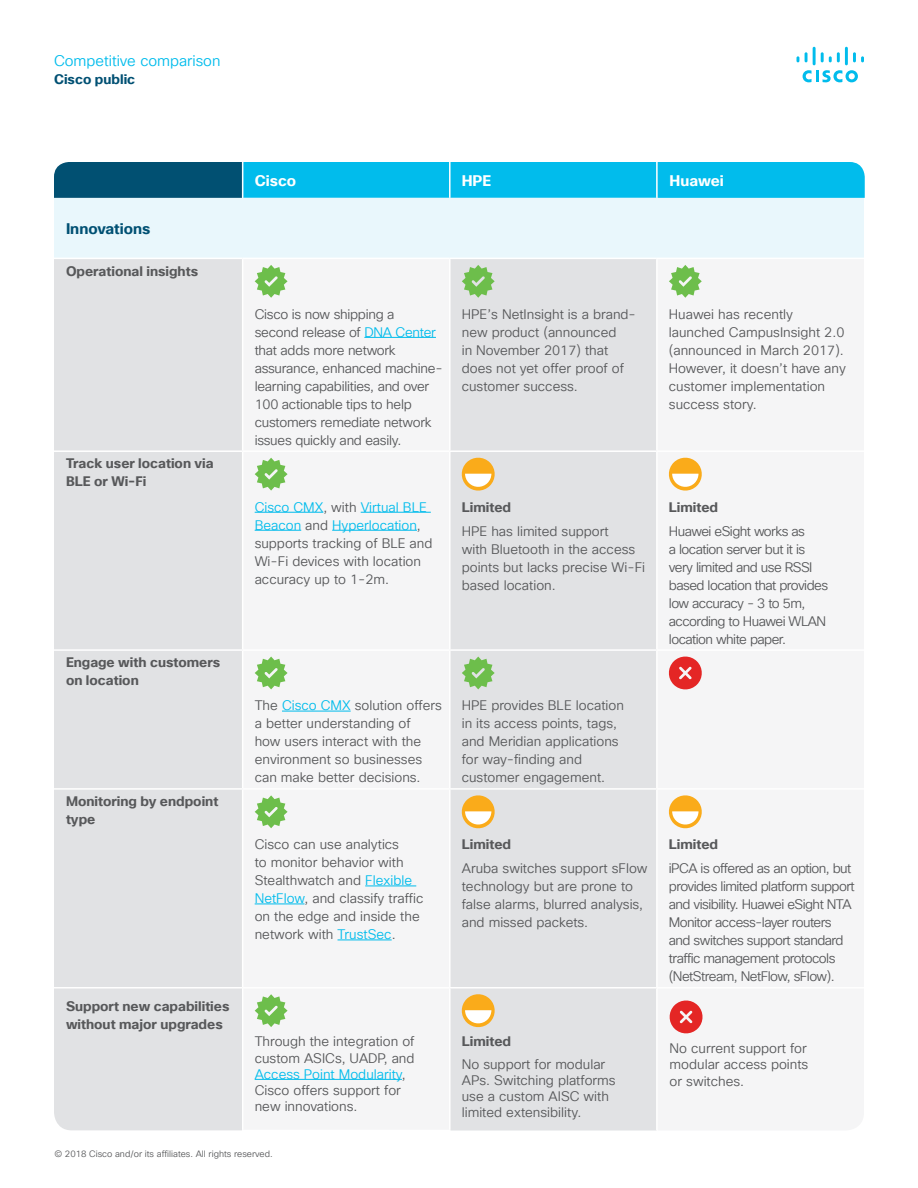
<style>
.page{position:relative;width:918px;height:1188px;background:#fff}
.page>*{position:absolute;margin:0;border:0;box-sizing:border-box;transform-origin:0 0}
.t1{font:15px "Cisco Sans TT Light";color:#01bcec}
.Table_Head{font:700 15px "Cisco Sans TT";color:#fff}
.Table_body{font:700 15px "Cisco Sans TT";color:#005073}
.Table_body-2{font:13.5px/18px "Cisco Sans TT Light";color:#57585a}
.Table_body-3{font:13.5px/18px "Cisco Sans TT Light";letter-spacing:-.04em;color:#57585a}
.Table_body-4{font:13.5px/18px "Cisco Sans TT Light";letter-spacing:-.02em;color:#57585a}
.Table_body-5{font:700 13.5px/18px "Cisco Sans TT";color:#57585a}
.t2{font:700 13.5px "Cisco Sans TT";color:#005073}
.t3{font:9px "Cisco Sans TT Light";color:#57585a}
.s1{color:#01bcec}
</style>
<div class="page">
<svg style="left:803px;top:70px;width:55px;height:12px"></svg>
<svg style="left:797px;top:56px;width:2px;height:6px"></svg>
<svg style="left:805px;top:52px;width:3px;height:10px"></svg>
<hr style="left:813px;top:47px;width:3px;height:18px;background:#01bcec">
<svg style="left:821px;top:52px;width:19px;height:10px"></svg>
<hr style="left:845px;top:47px;width:3px;height:18px;background:#01bcec">
<svg style="left:853px;top:52px;width:11px;height:10px"></svg>
<div style="left:54px;top:198px;width:810px;height:60px;background:#e9f7fc"></div>
<div style="left:54px;top:259px;width:188px;height:872px;background:#e1e2e4"></div>
<svg style="left:254px;top:259px;width:432px;height:872px;fill:#f5f5f6"></svg>
<hr style="left:656px;top:989px;width:2px;height:141px;background:#fff">
<hr style="left:656px;top:259px;width:2px;height:191px;background:#fff">
<hr style="left:656px;top:452px;width:2px;height:197px;background:#fff">
<hr style="left:656px;top:651px;width:2px;height:137px;background:#fff">
<hr style="left:656px;top:790px;width:2px;height:197px;background:#fff">
<hr style="left:54px;top:649px;width:189px;height:2px;background:#fff">
<hr style="left:450px;top:649px;width:207px;height:2px;background:#fff">
<hr style="left:657px;top:649px;width:207px;height:2px;background:#fff">
<hr style="left:54px;top:788px;width:189px;height:2px;background:#fff">
<hr style="left:450px;top:788px;width:207px;height:2px;background:#fff">
<hr style="left:657px;top:788px;width:207px;height:2px;background:#fff">
<hr style="left:54px;top:987px;width:189px;height:2px;background:#fff">
<hr style="left:450px;top:987px;width:207px;height:2px;background:#fff">
<hr style="left:657px;top:987px;width:207px;height:2px;background:#fff">
<hr style="left:449px;top:259px;width:2px;height:191px;background:#fff">
<hr style="left:449px;top:452px;width:2px;height:197px;background:#fff">
<hr style="left:449px;top:651px;width:2px;height:137px;background:#fff">
<hr style="left:449px;top:790px;width:2px;height:197px;background:#fff">
<hr style="left:449px;top:989px;width:2px;height:141px;background:#fff">
<hr style="left:243px;top:649px;width:207px;height:2px;background:#fff">
<hr style="left:243px;top:788px;width:207px;height:2px;background:#fff">
<hr style="left:243px;top:987px;width:207px;height:2px;background:#fff">
<hr style="left:242px;top:1130px;width:209px;height:1px;background:#fff">
<hr style="left:54px;top:450px;width:189px;height:2px;background:#fff">
<hr style="left:243px;top:450px;width:207px;height:2px;background:#fff">
<hr style="left:450px;top:450px;width:207px;height:2px;background:#fff">
<hr style="left:657px;top:450px;width:207px;height:2px;background:#fff">
<svg style="left:54px;top:162px;width:811px;height:36px;background:#04a4d0"></svg>
<hr style="left:364px;top:337px;width:72px;height:1px;background:#01bcec">
<svg style="left:255px;top:265px;width:33px;height:33px"></svg>
<svg style="left:462px;top:265px;width:33px;height:33px"></svg>
<svg style="left:669px;top:265px;width:33px;height:33px"></svg>
<hr style="left:255px;top:512px;width:68px;height:1px;background:#01bcec">
<hr style="left:361px;top:512px;width:70px;height:1px;background:#01bcec">
<hr style="left:255px;top:530px;width:46px;height:1px;background:#01bcec">
<hr style="left:332px;top:530px;width:85px;height:1px;background:#01bcec">
<svg style="left:255px;top:458px;width:33px;height:33px"></svg>
<svg style="left:460px;top:456px;width:36px;height:36px"></svg>
<svg style="left:667px;top:456px;width:35px;height:36px"></svg>
<hr style="left:282px;top:711px;width:69px;height:1px;background:#01bcec">
<svg style="left:255px;top:657px;width:33px;height:32px"></svg>
<svg style="left:462px;top:657px;width:33px;height:32px"></svg>
<svg style="left:667px;top:655px;width:35px;height:36px"></svg>
<hr style="left:365px;top:886px;width:51px;height:1px;background:#01bcec">
<hr style="left:255px;top:904px;width:50px;height:1px;background:#01bcec">
<hr style="left:338px;top:940px;width:54px;height:1px;background:#01bcec">
<svg style="left:255px;top:795px;width:33px;height:33px"></svg>
<svg style="left:460px;top:794px;width:36px;height:36px"></svg>
<svg style="left:667px;top:794px;width:35px;height:36px"></svg>
<div style="left:54px;top:989px;width:188px;height:141px;background:#e1e2e4"></div>
<hr style="left:255px;top:1079px;width:147px;height:1px;background:#01bcec">
<svg style="left:255px;top:994px;width:33px;height:33px"></svg>
<svg style="left:460px;top:993px;width:36px;height:36px"></svg>
<svg style="left:658px;top:989px;width:45px;height:142px"></svg>
<p class="t1" style="left:54px;top:51px;width:168px">Competitive comparison</p>
<p class="t2" style="left:54px;top:70px;width:83px">Cisco public</p>
<p class="Table_body" style="left:66px;top:219px;width:86px">Innovations</p>
<p class="Table_body-5" style="left:66px;top:262px;width:134px">Operational insights</p>
<p class="Table_body-5" style="left:66px;top:455px;width:149px">Track user location via<br>BLE or Wi-Fi</p>
<p class="Table_body-5" style="left:66px;top:654px;width:156px">Engage with customers on location</p>
<p class="Table_body-5" style="left:66px;top:793px;width:154px">Monitoring by endpoint type</p>
<p class="Table_body-5" style="left:66px;top:998px;width:165px">Support new capabilities without major upgrades</p>
<p class="Table_Head" style="left:255px;top:171px;width:43px">Cisco</p>
<p class="Table_Head" style="left:462px;top:171px;width:31px">HPE</p>
<p class="Table_Head" style="left:670px;top:171px;width:56px">Huawei</p>
<p class="Table_body-4" style="left:255px;top:305px;width:189px">Cisco is now shipping a<br>second release of <span class="s1">DNA Center </span>that adds more network assurance, enhanced machine&shy;learning capabilities, and over<br>100 actionable tips to help customers remediate network issues quickly and easily.</p>
<p class="Table_body-2" style="left:462px;top:305px;width:176px">HPE’s NetInsight is a brand&shy;new product (announced<br>in November 2017) that does not yet offer proof of customer success.</p>
<p class="Table_body-2" style="left:669px;top:305px;width:179px">Huawei has recently launched CampusInsight 2.0 (announced in March 2017).<br>However, it doesn’t have any customer implementation success story.</p>
<p class="Table_body-2" style="left:255px;top:498px;width:179px"><span class="s1">Cisco CMX</span>, with <span class="s1">Virtual BLE<br>Beacon</span> and <span class="s1">Hyperlocation</span>, supports tracking of BLE and<br>Wi-Fi devices with location accuracy up to 1-2m.</p>
<p class="Table_body-5" style="left:462px;top:498px;width:51px">Limited</p>
<p class="Table_body-2" style="left:462px;top:522px;width:185px">HPE has limited support<br>with Bluetooth in the access points but lacks precise Wi-Fi based location.</p>
<p class="Table_body-2" style="left:255px;top:697px;width:189px">The <span class="s1">Cisco CMX</span> solution offers a better understanding of<br>how users interact with the environment so businesses can make better decisions.</p>
<p class="Table_body-2" style="left:462px;top:697px;width:164px">HPE provides BLE location in its access points, tags, and Meridian applications for way-finding and customer engagement.</p>
<p class="Table_body-2" style="left:255px;top:836px;width:170px">Cisco can use analytics<br>to monitor behavior with<br>Stealthwatch and <span class="s1">Flexible<br>NetFlow</span>, and classify traffic on the edge and inside the network with <span class="s1">TrustSec</span>.</p>
<p class="Table_body-5" style="left:462px;top:836px;width:51px">Limited</p>
<p class="Table_body-2" style="left:462px;top:860px;width:187px">Aruba switches support sFlow technology but are prone to false alarms, blurred analysis, and missed packets.</p>
<p class="Table_body-2" style="left:255px;top:1034px;width:161px;line-height:16.2px">Through the integration of custom ASICs, UADP, and<br><span class="s1">Access Point Modularity</span>,<br>Cisco offers support for new innovations.</p>
<p class="Table_body-5" style="left:462px;top:1033px;width:51px">Limited</p>
<p class="Table_body-2" style="left:462px;top:1056px;width:155px;line-height:16.2px">No support for modular<br>APs. Switching platforms use a custom AISC with limited extensibility.</p>
<p class="Table_body-5" style="left:669px;top:498px;width:51px">Limited</p>
<p class="Table_body-3" style="left:669px;top:522px;width:161px">Huawei eSight works as<br>a location server but it is very limited and use RSSI based location that provides low accuracy - 3 to 5m, according to Huawei WLAN location white paper.</p>
<p class="Table_body-5" style="left:669px;top:836px;width:51px">Limited</p>
<p class="Table_body-3" style="left:669px;top:860px;width:187px">iPCA is offered as an option, but provides limited platform support and visibility. Huawei eSight NTA<br>Monitor access-layer routers and switches support standard traffic management protocols (NetStream, NetFlow, sFlow).</p>
<p class="Table_body-2" style="left:670px;top:1040px;width:140px;line-height:16.5px;text-align:justify">No current support for modular access points or switches.</p>
<p class="t3" style="left:54px;top:1148px;width:220px">© 2018 Cisco and/or its affiliates. All rights reserved.</p>
</div>
